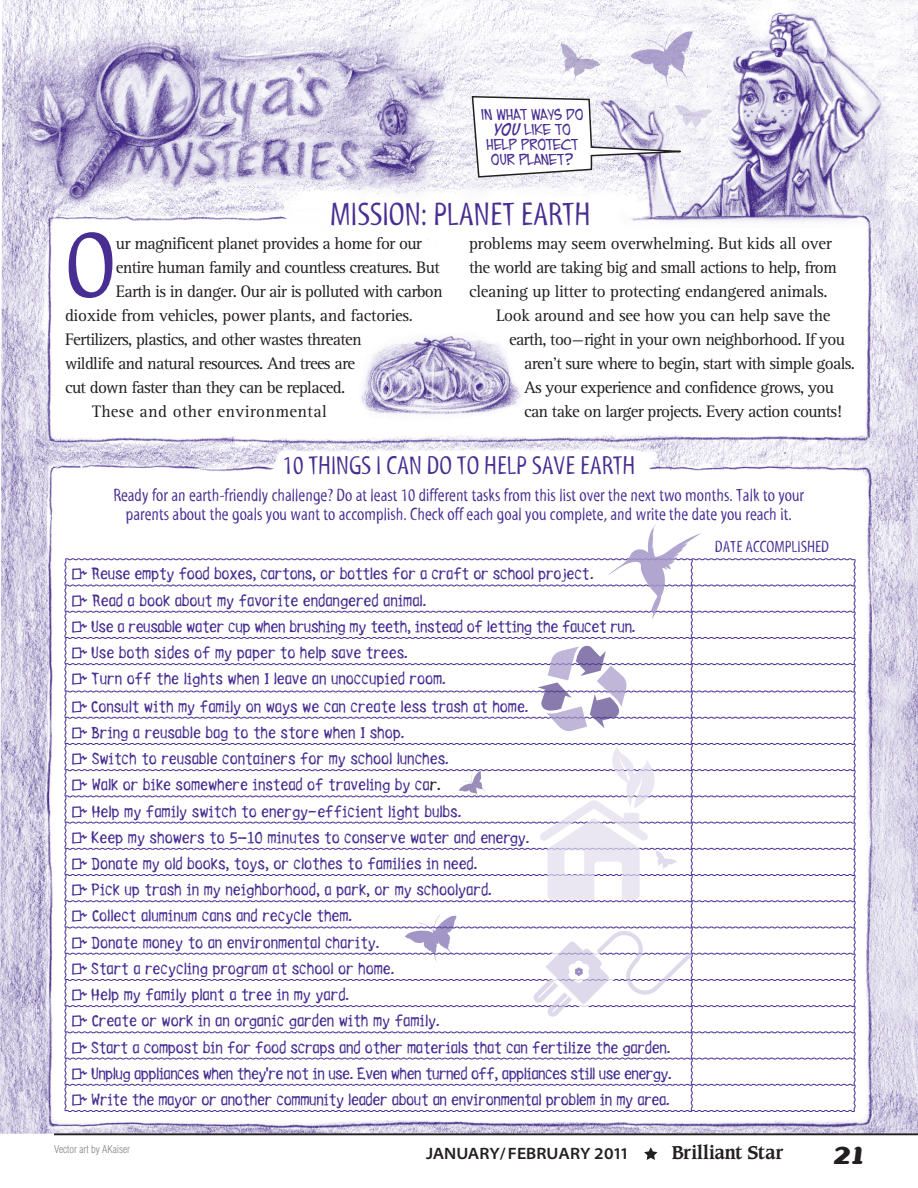
<style>
.page{position:relative;width:918px;height:1188px;background:#fff}
.page>*{position:absolute;margin:0;border:0;box-sizing:border-box;transform-origin:0 0}
.t1{font:95.4px "Myriad Tilt";color:#482e92;scale:1.11 1}
.t2{font:33px "Myriad Tilt";color:#482e92}
.t3{font:700 27px "Dogma Script";color:#231f20}
.t4{font:26.25px "Myriad Tilt";color:#482e92}
.t5{font:18px/19.5px "Myriad Tilt";color:#482e92;text-align:center}
.t6{font:700 18px "Caxton";letter-spacing:-.02em;color:#231f20}
.t7{font:17.25px "Rotis Serif";letter-spacing:-.04em;color:#231f20}
.t8{font:17.25px "Rotis Serif";letter-spacing:-.02em;color:#231f20}
.t9{font:17.25px "Rotis Serif";letter-spacing:.02em;color:#231f20}
.t10{font:16.5px/26.2px "Cleanhouse";color:#482e92}
.t11{font:16.5px "Myriad MM 565 700";letter-spacing:.07em;color:#231f20}
.t12{font:16.5px "Myriad Tilt";color:#482e92}
.t13{font:15px/15px "Euro Comic";color:#482e92;text-align:center}
.t14{font:300 condensed 10.5px "Helvetica";color:#808285}
.s1{font-weight:700}
.s2{font-family:"Kosmik Glyphs";font-size:22.5px}
.s3{color:#231f20}
</style>
<div class="page">
<img style="left:0;top:0;width:918px;height:1134px">
<div style="left:364px;top:349px;width:157px;height:83px;background:#fff;border-radius:18px"></div>
<svg style="left:342px;top:319px;width:187px;height:106px"></svg>
<img style="left:347px;top:325px;width:182px;height:100px">
<svg style="left:631px;top:31px;width:62px;height:57px"></svg>
<svg style="left:561px;top:43px;width:39px;height:41px"></svg>
<svg style="left:471px;top:95px;width:241px;height:83px"></svg>
<svg style="left:64px;top:523px;width:792px;height:589px"></svg>
<svg style="left:644px;top:1147px;width:14px;height:13px"></svg>
<hr style="left:54px;top:1133px;width:864px;height:2px;background:#231f20">
<p class="t13" style="left:481px;top:106px;width:104px">IN WHAT WAYS DO <span class="s1">you</span> LIKE TO<br>HELP PROTECT<br>OUR PLANET?</p>
<h2 class="t2" style="left:330px;top:196px;width:262px">MISSION: PLANET EARTH</h2>
<h1 class="t1" style="left:65px;top:214px;width:47px">O</h1>
<p class="t7" style="left:116px;top:234px;width:308px">ur magnificent planet provides a home for our</p>
<p class="t7" style="left:116px;top:258px;width:325px">entire human family and countless creatures. But</p>
<p class="t7" style="left:116px;top:282px;width:328px">Earth is in danger. Our air is polluted with carbon</p>
<p class="t8" style="left:65px;top:306px;width:349px">dioxide from vehicles, power plants, and factories.</p>
<p class="t7" style="left:65px;top:330px;width:298px">Fertilizers, plastics, and other wastes threaten</p>
<p class="t7" style="left:65px;top:354px;width:292px">wildlife and natural resources. And trees are</p>
<p class="t7" style="left:65px;top:378px;width:282px">cut down faster than they can be replaced.</p>
<p class="t9" style="left:92px;top:402px;width:236px">These and other environmental</p>
<p class="t8" style="left:469px;top:234px;width:364px">problems may seem overwhelming. But kids all over</p>
<p class="t7" style="left:469px;top:258px;width:369px">the world are taking big and small actions to help, from</p>
<p class="t8" style="left:469px;top:282px;width:360px">cleaning up litter to protecting endangered animals.</p>
<p class="t8" style="left:496px;top:306px;width:336px">Look around and see how you can help save the</p>
<p class="t7" style="left:509px;top:330px;width:338px">earth, too—right in your own neighborhood. If you</p>
<p class="t7" style="left:524px;top:354px;width:332px">aren’t sure where to begin, start with simple goals.</p>
<p class="t7" style="left:524px;top:378px;width:311px">As your experience and confidence grows, you</p>
<p class="t7" style="left:524px;top:402px;width:320px">can take on larger projects. Every action counts!</p>
<h3 class="t4" style="left:283px;top:451px;width:354px">10 THINGS I CAN DO TO HELP SAVE EARTH</h3>
<p class="t5" style="left:114px;top:485px;width:692px">Ready for an earth-friendly challenge? Do at least 10 different tasks from this list over the next two months. Talk to your parents about the goals you want to accomplish. Check off each goal you complete, and write the date you reach it.</p>
<p class="t10" style="left:71px;top:561px;width:602px"><span class="s2">%</span> Reuse empty food boxes, cartons, or bottles for a craft or school project.<br><span class="s2">%</span> Read a book about my favorite endangered animal.<br><span class="s2">%</span> Use a reusable water cup when brushing my teeth, instead of letting the faucet run.<br><span class="s2">%</span> Use both sides of my paper to help save trees.<br><span class="s2">%</span> Turn off the lights when I leave an unoccupied room.<br><span class="s2">%</span> Consult with my family on ways we can create less trash at home.<br><span class="s2">%</span> Bring a reusable bag to the store when I shop.<br><span class="s2">%</span> Switch to reusable containers for my school lunches.<br><span class="s2">%</span> Walk or bike somewhere instead of traveling by ca<span class="s3">r.<br></span><span class="s2">%</span> Help my family switch to energy-efficient light bulbs.<br><span class="s2">%</span> Keep my showers to 5–10 minutes to conserve water and energy.<br><span class="s2">%</span> Donate my old books, toys, or clothes to families in need.<br><span class="s2">%</span> Pick up trash in my neighborhood, a park, or my schoolyard.<br><span class="s2">%</span> Collect aluminum cans and recycle them.<br><span class="s2">%</span> Donate money to an environmental charity.<br><span class="s2">%</span> Start a recycling program at school or home.<br><span class="s2">%</span> Help my family plant a tree in my yard.<br><span class="s2">%</span> Create or work in an organic garden with my family.<br><span class="s2">%</span> Start a compost bin for food scraps and other materials that can fertilize the garden. <span class="s2">%</span> Unplug appliances when they're not in use. Even when turned off, appliances still use energy. <span class="s2">%</span> Write the mayor or another community leader about an environmental problem in my area.</p>
<p class="t12" style="left:715px;top:537px;width:116px">DATE ACCOMPLISHED</p>
<p class="t14" style="left:54px;top:1143px;width:78px">Vector art by AKaiser</p>
<p class="t11" style="left:426px;top:1146px;width:204px">JANUARY/FEBRUARY 2011</p>
<p class="t6" style="left:672px;top:1141px;width:113px">Brilliant Star</p>
<h3 class="t3" style="left:832px;top:1134px;width:33px">21</h3>
</div>
